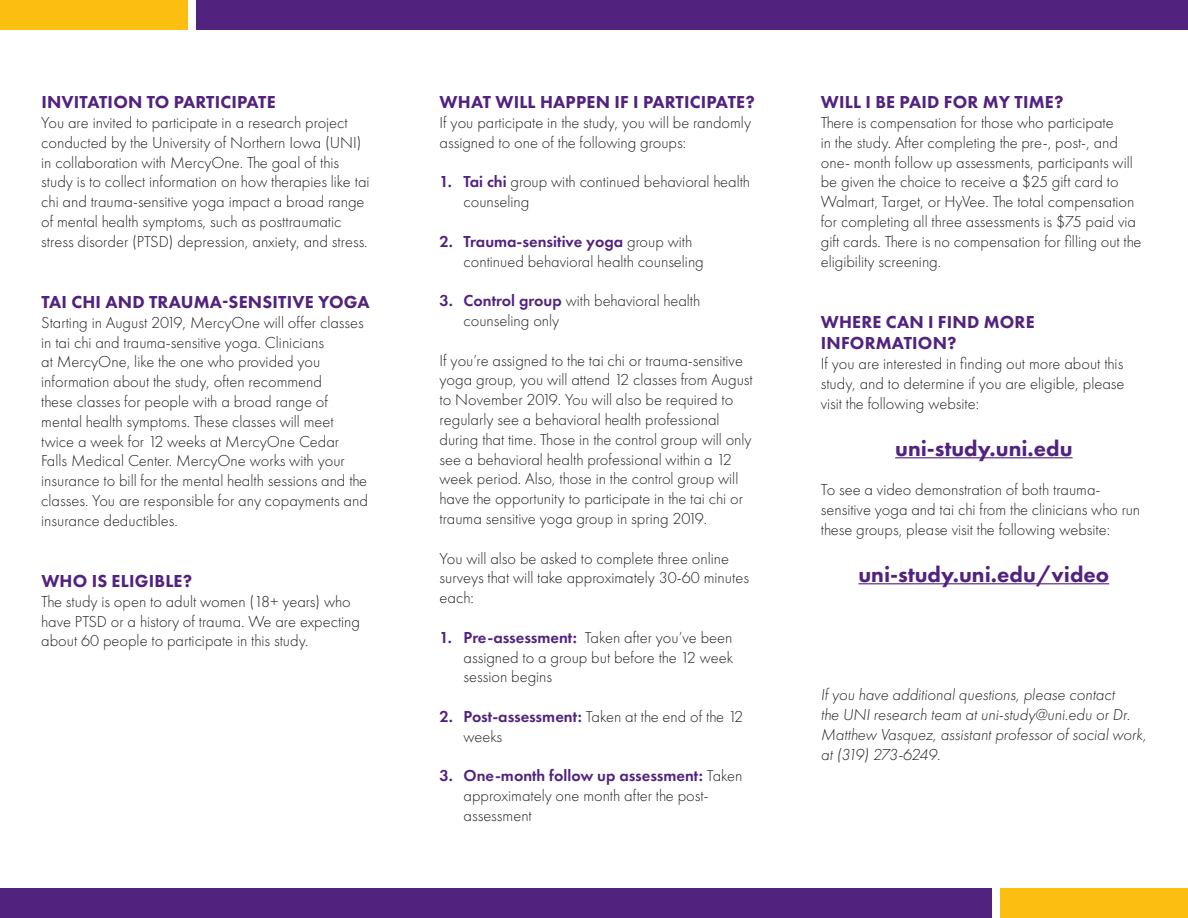
<style>
.page{position:relative;width:1188px;height:918px;background:#fff}
.page>*{position:absolute;margin:0;border:0;box-sizing:border-box;transform-origin:0 0}
.t1{font:800 22.5px "Futura New";color:#52227f}
.t2{font:800 18px/21.6px "Futura New";letter-spacing:.01em;color:#52227f}
.t3{font:300 16.5px/19.8px "Futura New";color:#231f20}
.t4{font:italic 300 16.5px/19.8px "Futura New";color:#231f20}
.s1{font-family:"Futura New Demi";font-weight:400;color:#52227f}
</style>
<div class="page">
<hr style="left:895px;top:457px;width:178px;height:1px;background:#52227f">
<hr style="left:858px;top:583px;width:251px;height:1px;background:#52227f">
<div style="left:0;top:888px;width:991px;height:30px;background:#52227f"></div>
<div style="left:197px;top:0;width:991px;height:30px;background:#52227f"></div>
<div style="left:1000px;top:888px;width:188px;height:30px;background:#fdbe12"></div>
<div style="left:0;top:0;width:188px;height:30px;background:#fdbe12"></div>
<p class="t2" style="left:41px;top:91px;width:236px">INVITATION TO PARTICIPATE</p>
<p class="t3" style="left:41px;top:113px;width:330px">You are invited to participate in a research project conducted by the University of Northern Iowa (UNI) in collaboration with MercyOne. The goal of this study is to collect information on how therapies like tai chi and trauma-sensitive yoga impact a broad range of mental health symptoms, such as posttraumatic stress disorder (PTSD) depression, anxiety, and stress.</p>
<p class="t2" style="left:41px;top:291px;width:330px">TAI CHI AND TRAUMA-SENSITIVE YOGA</p>
<p class="t3" style="left:41px;top:312px;width:328px">Starting in August 2019, MercyOne will offer classes in tai chi and trauma-sensitive yoga. Clinicians<br>at MercyOne, like the one who provided you information about the study, often recommend<br>these classes for people with a broad range of mental health symptoms. These classes will meet twice a week for 12 weeks at MercyOne Cedar Falls Medical Center. MercyOne works with your insurance to bill for the mental health sessions and the classes. You are responsible for any copayments and insurance deductibles.</p>
<p class="t2" style="left:41px;top:570px;width:152px">WHO IS ELIGIBLE?</p>
<p class="t3" style="left:41px;top:591px;width:320px">The study is open to adult women (18+ years) who have PTSD or a history of trauma. We are expecting about 60 people to participate in this study.</p>
<p class="t2" style="left:440px;top:91px;width:317px">WHAT WILL HAPPEN IF I PARTICIPATE?</p>
<p class="t3" style="left:440px;top:113px;width:313px">If you participate in the study, you will be randomly assigned to one of the following groups:</p>
<p class="t3" style="left:464px;top:172px;width:288px;text-indent:-24px"><span class="s1">1. Tai chi</span> group with continued behavioral health counseling</p>
<p class="t3" style="left:464px;top:231px;width:242px;text-indent:-24px"><span class="s1">2. Trauma-sensitive yoga</span> group with continued behavioral health counseling</p>
<p class="t3" style="left:464px;top:291px;width:238px;text-indent:-24px"><span class="s1">3. Control group</span> with behavioral health counseling only</p>
<p class="t3" style="left:440px;top:350px;width:315px">If you’re assigned to the tai chi or trauma-sensitive yoga group, you will attend 12 classes from August to November 2019. You will also be required to regularly see a behavioral health professional during that time. Those in the control group will only see a behavioral health professional within a 12 week period. Also, those in the control group will have the opportunity to participate in the tai chi or trauma sensitive yoga group in spring 2019.</p>
<p class="t3" style="left:440px;top:548px;width:311px">You will also be asked to complete three online surveys that will take approximately 30-60 minutes each:</p>
<p class="t3" style="left:464px;top:627px;width:271px;text-align:justify;text-indent:-24px"><span class="s1">1. Pre-assessment:</span> Taken after you’ve been assigned to a group but before the 12 week session begins</p>
<p class="t3" style="left:464px;top:707px;width:281px;text-indent:-24px"><span class="s1">2. Post-assessment:</span> Taken at the end of the 12 weeks</p>
<p class="t3" style="left:464px;top:766px;width:280px;text-indent:-24px"><span class="s1">3. One-month follow up assessment:</span> Taken approximately one month after the post&shy;assessment</p>
<p class="t2" style="left:821px;top:91px;width:244px">WILL I BE PAID FOR MY TIME?</p>
<p class="t3" style="left:821px;top:113px;width:322px">There is compensation for those who participate<br>in the study. After completing the pre-, post-, and one- month follow up assessments, participants will be given the choice to receive a $25 gift card to Walmart, Target, or HyVee. The total compensation for completing all three assessments is $75 paid via gift cards. There is no compensation for filling out the eligibility screening.</p>
<p class="t2" style="left:821px;top:311px;width:215px">WHERE CAN I FIND MORE<br>INFORMATION?</p>
<p class="t3" style="left:821px;top:354px;width:305px;text-align:justify">If you are interested in finding out more about this study, and to determine if you are eligible, please visit the following website:</p>
<p class="t1" style="left:895px;top:434px;width:179px">uni-study.uni.edu</p>
<p class="t3" style="left:821px;top:480px;width:321px">To see a video demonstration of both trauma&shy;sensitive yoga and tai chi from the clinicians who run these groups, please visit the following website:</p>
<p class="t1" style="left:858px;top:560px;width:252px">uni-study.uni.edu/video</p>
<p class="t4" style="left:821px;top:685px;width:327px">If you have additional questions, please contact<br>the UNI research team at uni-study@uni.edu or Dr.<br>Matthew Vasquez, assistant professor of social work, at (319) 273-6249.</p>
</div>
